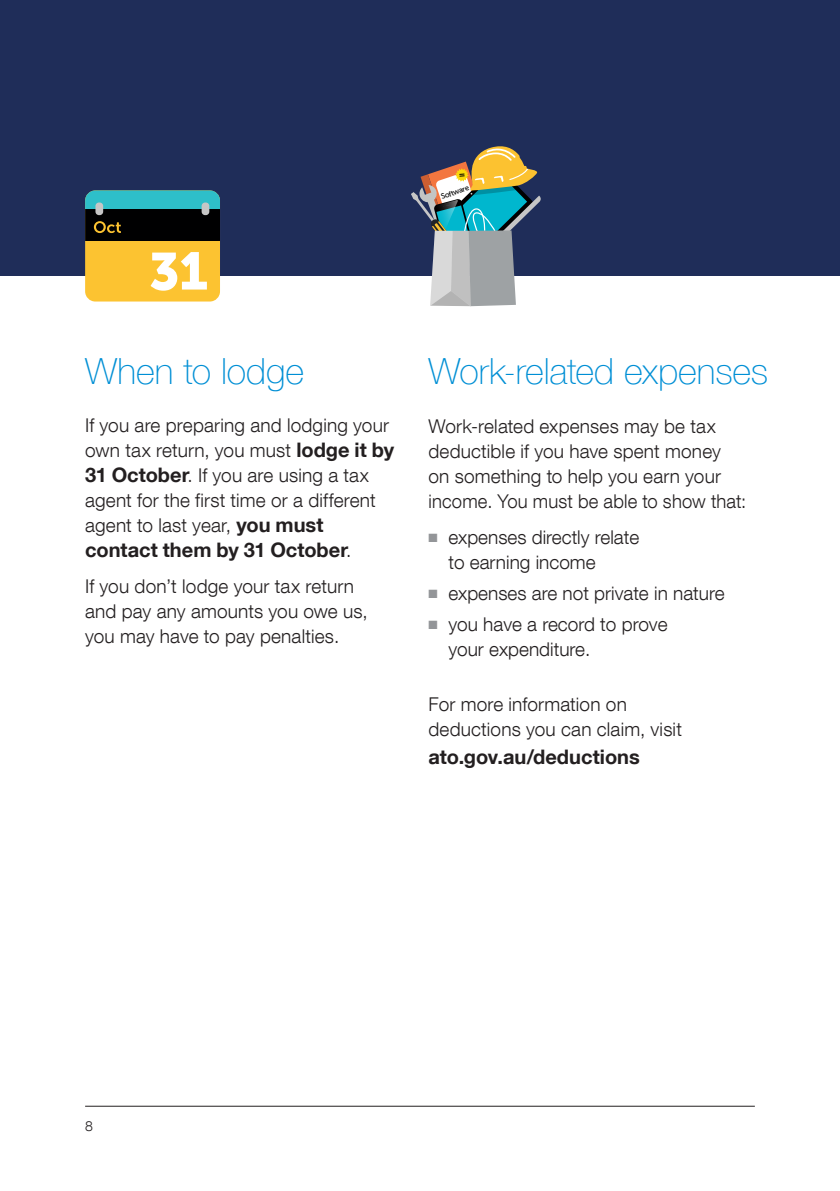
<style>
.page{position:relative;width:840px;height:1191px;background:#fff}
.page>*{position:absolute;margin:0;border:0;box-sizing:border-box;transform-origin:0 0}
.heading_2{font:100 36px "Helvetica Neue LT Com";letter-spacing:-.005em;color:#008fd5}
.t1{font:700 20px "Helvetica Neue LT Com";color:#231f20}
.t2{font:300 19px/25px "Helvetica Neue LT Com";letter-spacing:.005em;color:#231f20}
.t3{font:300 14px "Helvetica Neue LT Com";color:#231f20}
.t4{font:7.6px "Museo Sans 500";color:#000001}
.s1{font-weight:700;font-size:20px}
.s2{font-weight:300;font-size:19px}
.s3{color:#939598}
</style>
<div class="page">
<div style="left:0;top:0;width:839px;height:275px;background:#1f2d59"></div>
<hr style="left:839px;top:0;width:1px;height:275px;background:#1f2d59">
<svg style="left:411px;top:146px;width:129px;height:160px"></svg>
<div style="left:85px;top:190px;width:135px;height:111px;background:#fcc331;border-radius:10px"></div>
<div style="left:85px;top:190px;width:135px;height:19px;background:#2ebfc9"></div>
<div style="left:85px;top:209px;width:135px;height:32px;background:#000001"></div>
<div style="left:95px;top:202px;width:8px;height:13px;background:#c6c6c6;border-radius:3px"></div>
<div style="left:201px;top:202px;width:8px;height:13px;background:#c6c6c6;border-radius:3px"></div>
<svg style="left:94px;top:221px;width:27px;height:12px"></svg>
<svg style="left:150px;top:252px;width:57px;height:39px"></svg>
<hr style="left:85px;top:1105px;width:669px;height:1px;background:#231f20">
<p class="t4" style="left:439px;top:193px;width:31px;rotate:-20deg">Software</p>
<p class="heading_2" style="left:85px;top:350px;width:220px">When to lodge</p>
<p class="t2" style="left:85px;top:412px;width:310px">If you are preparing and lodging your own tax return, you must <span class="s1">lodge it by 31 October</span>. If you are using a tax agent for the first time or a different agent to last year, <span class="s1">you must</span></p>
<p class="t1" style="left:85px;top:537px;width:267px">contact them by 31 October<span class="s2">.</span></p>
<p class="t2" style="left:85px;top:573px;width:284px">If you don’t lodge your tax return and pay any amounts you owe us, you may have to pay penalties.</p>
<p class="heading_2" style="left:428px;top:350px;width:341px">Work-related expenses</p>
<p class="t2" style="left:428px;top:413px;width:319px">Work-related expenses may be tax deductible if you have spent money on something to help you earn your income. You must be able to show that:</p>
<p class="t2" style="left:448px;top:524px;width:192px;text-indent:-20px"><span class="s3">■</span> expenses directly relate to earning income</p>
<p class="t2" style="left:428px;top:580px;width:297px"><span class="s3">■</span> expenses are not private in nature</p>
<p class="t2" style="left:448px;top:611px;width:220px;text-indent:-20px"><span class="s3">■</span> you have a record to prove your expenditure.</p>
<p class="t2" style="left:428px;top:691px;width:255px">For more information on deductions you can claim, visit</p>
<p class="t1" style="left:428px;top:744px;width:213px">ato.gov.au/deductions</p>
<p class="t3" style="left:85px;top:1117px;width:9px">8</p>
</div>
